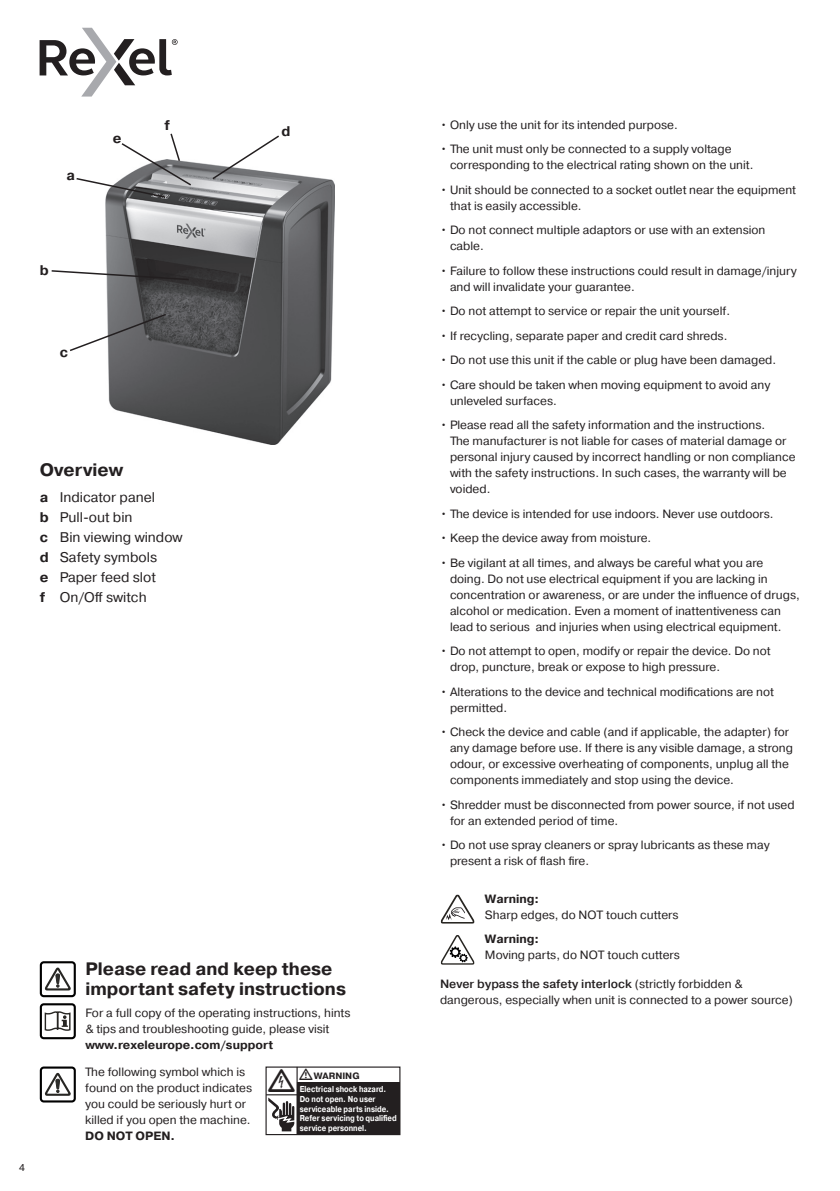
<style>
.page{position:relative;width:840px;height:1191px;background:#fff}
.page>*{position:absolute;margin:0;border:0;box-sizing:border-box;transform-origin:0 0}
.t1{font:700 18px/20px "Pragmatica";color:#231f20}
.t2{font:14px/20px "Pragmatica";color:#231f20}
.t3{font:700 14px "Pragmatica";color:#231f20}
.t4{font:12px/16px "Pragmatica";color:#231f20}
.t5{font:700 12px "Pragmatica";color:#231f20}
.t6{font:10px "Pragmatica";color:#231f20}
.t7{font:700 9.2px "Pragmatica";color:#231f20}
.t8{font:700 8.6px/9.8px "Pragmatica";color:#fff;scale:.84 1}
.s1{font-weight:700}
.s2{font-weight:500}
</style>
<div class="page">
<svg style="left:40px;top:28px;width:137px;height:69px"></svg>
<img style="left:105px;top:162px;width:230px;height:283px">
<div style="left:297px;top:1082px;width:102px;height:52px;background:#231f20"></div>
<div style="left:265px;top:1066px;width:135px;height:69px;border:1px solid #231f20"></div>
<hr style="left:296px;top:1067px;width:1px;height:67px;background:#231f20">
<hr style="left:266px;top:1094px;width:31px;height:1px;background:#231f20">
<hr style="left:297px;top:1082px;width:102px;height:1px;background:#231f20">
<div style="left:40px;top:1066px;width:36px;height:36px;border:2px solid #000;border-radius:3px"></div>
<svg style="left:44px;top:1073px;width:26px;height:23px"></svg>
<div style="left:40px;top:961px;width:36px;height:36px;border:2px solid #000;border-radius:3px"></div>
<svg style="left:44px;top:968px;width:26px;height:23px"></svg>
<svg style="left:44px;top:1011px;width:27px;height:20px"></svg>
<div style="left:40px;top:1003px;width:36px;height:36px;border:2px solid #000;border-radius:3px"></div>
<svg style="left:211px;top:135px;width:69px;height:46px"></svg>
<svg style="left:70px;top:312px;width:97px;height:40px"></svg>
<svg style="left:51px;top:269px;width:139px;height:12px"></svg>
<svg style="left:76px;top:133px;width:117px;height:66px"></svg>
<svg style="left:440px;top:895px;width:34px;height:28px"></svg>
<svg style="left:440px;top:935px;width:34px;height:29px"></svg>
<svg style="left:268px;top:1069px;width:30px;height:62px"></svg>
<p class="t3" style="left:66px;top:166px;width:10px">a</p>
<p class="t3" style="left:40px;top:261px;width:10px">b</p>
<p class="t3" style="left:60px;top:343px;width:10px">c</p>
<p class="t3" style="left:113px;top:129px;width:10px">e</p>
<p class="t3" style="left:164px;top:116px;width:7px">f</p>
<h1 class="t1" style="left:40px;top:460px;width:85px">Overview</h1>
<p class="t2" style="left:40px;top:487px;width:144px"><span class="s1">a</span> Indicator panel<br><span class="s1">b</span> Pull-out bin<br><span class="s1">c</span> Bin viewing window <span class="s1">d</span> Safety symbols<br><span class="s1">e</span> Paper feed slot<br><span class="s1">f</span> On/Off switch</p>
<p class="t3" style="left:281px;top:122px;width:10px">d</p>
<p class="t6" style="left:19px;top:1161px;width:7px">4</p>
<h1 class="t1" style="left:85px;top:959px;width:262px">Please read and keep these important safety instructions</h1>
<p class="t4" style="left:85px;top:1005px;width:266px">For a full copy of the operating instructions, hints &amp; tips and troubleshooting guide, please visit</p>
<p class="t5" style="left:85px;top:1037px;width:189px">www.rexeleurope.com/support</p>
<p class="t4" style="left:85px;top:1064px;width:168px">The following symbol which is found on the product indicates you could be seriously hurt or killed if you open the machine.</p>
<p class="t5" style="left:85px;top:1128px;width:91px">DO NOT OPEN.</p>
<p class="t7" style="left:313px;top:1069px;width:47px">WARNING</p>
<p class="t8" style="left:299px;top:1084px;width:117px">Electrical shock hazard.<br>Do not open. No user serviceable parts inside.<br>Refer servicing to qualified service personnel.</p>
<p class="t4" style="left:440px;top:117px;width:239px">• Only use the unit for its intended purpose.</p>
<p class="t4" style="left:450px;top:141px;width:305px;text-indent:-10px">• The unit must only be connected to a supply voltage corresponding to the electrical rating shown on the unit.</p>
<p class="t4" style="left:450px;top:182px;width:347px;text-indent:-10px">• Unit should be connected to a socket outlet near the equipment that is easily accessible.</p>
<p class="t4" style="left:450px;top:222px;width:317px;text-indent:-10px">• Do not connect multiple adaptors or use with an extension cable.</p>
<p class="t4" style="left:450px;top:263px;width:348px;text-indent:-10px">• Failure to follow these instructions could result in damage/injury and will invalidate your guarantee.</p>
<p class="t4" style="left:440px;top:303px;width:291px">• Do not attempt to service or repair the unit yourself.</p>
<p class="t4" style="left:440px;top:328px;width:289px">• If recycling, separate paper and credit card shreds.</p>
<p class="t4" style="left:440px;top:352px;width:337px">• Do not use this unit if the cable or plug have been damaged.</p>
<p class="t4" style="left:450px;top:377px;width:322px;text-indent:-10px">• Care should be taken when moving equipment to avoid any unleveled surfaces.</p>
<p class="t4" style="left:450px;top:417px;width:347px;text-indent:-10px">• Please read all the safety information and the instructions.<br>The manufacturer is not liable for cases of material damage or personal injury caused by incorrect handling or non compliance with the safety instructions. In such cases, the warranty will be voided.</p>
<p class="t4" style="left:440px;top:506px;width:335px">• The device is intended for use indoors. Never use outdoors.</p>
<p class="t4" style="left:440px;top:530px;width:213px">• Keep the device away from moisture.</p>
<p class="t4" style="left:450px;top:555px;width:351px;text-indent:-10px">• Be vigilant at all times, and always be careful what you are doing. Do not use electrical equipment if you are lacking in concentration or awareness, or are under the influence of drugs, alcohol or medication. Even a moment of inattentiveness can lead to serious and injuries when using electrical equipment.</p>
<p class="t4" style="left:450px;top:643px;width:322px;text-indent:-10px">• Do not attempt to open, modify or repair the device. Do not drop, puncture, break or expose to high pressure.</p>
<p class="t4" style="left:450px;top:684px;width:325px;text-indent:-10px">• Alterations to the device and technical modifications are not permitted.</p>
<p class="t4" style="left:450px;top:724px;width:344px;text-indent:-10px">• Check the device and cable (and if applicable, the adapter) for any damage before use. If there is any visible damage, a strong odour, or excessive overheating of components, unplug all the components immediately and stop using the device.</p>
<p class="t4" style="left:450px;top:797px;width:346px;text-indent:-10px">• Shredder must be disconnected from power source, if not used for an extended period of time.</p>
<p class="t4" style="left:450px;top:837px;width:321px;text-indent:-10px">• Do not use spray cleaners or spray lubricants as these may present a risk of flash fire.</p>
<p class="t5" style="left:484px;top:891px;width:56px">Warning:</p>
<p class="t4" style="left:484px;top:907px;width:195px">Sharp edges, do NOT touch cutters</p>
<p class="t5" style="left:484px;top:931px;width:56px">Warning:</p>
<p class="t4" style="left:484px;top:947px;width:196px">Moving parts, do NOT touch cutters</p>
<p class="t4" style="left:440px;top:976px;width:354px"><span class="s2">Never bypass the safety interlock</span> (strictly forbidden &amp; dangerous, especially when unit is connected to a power source)</p>
</div>
